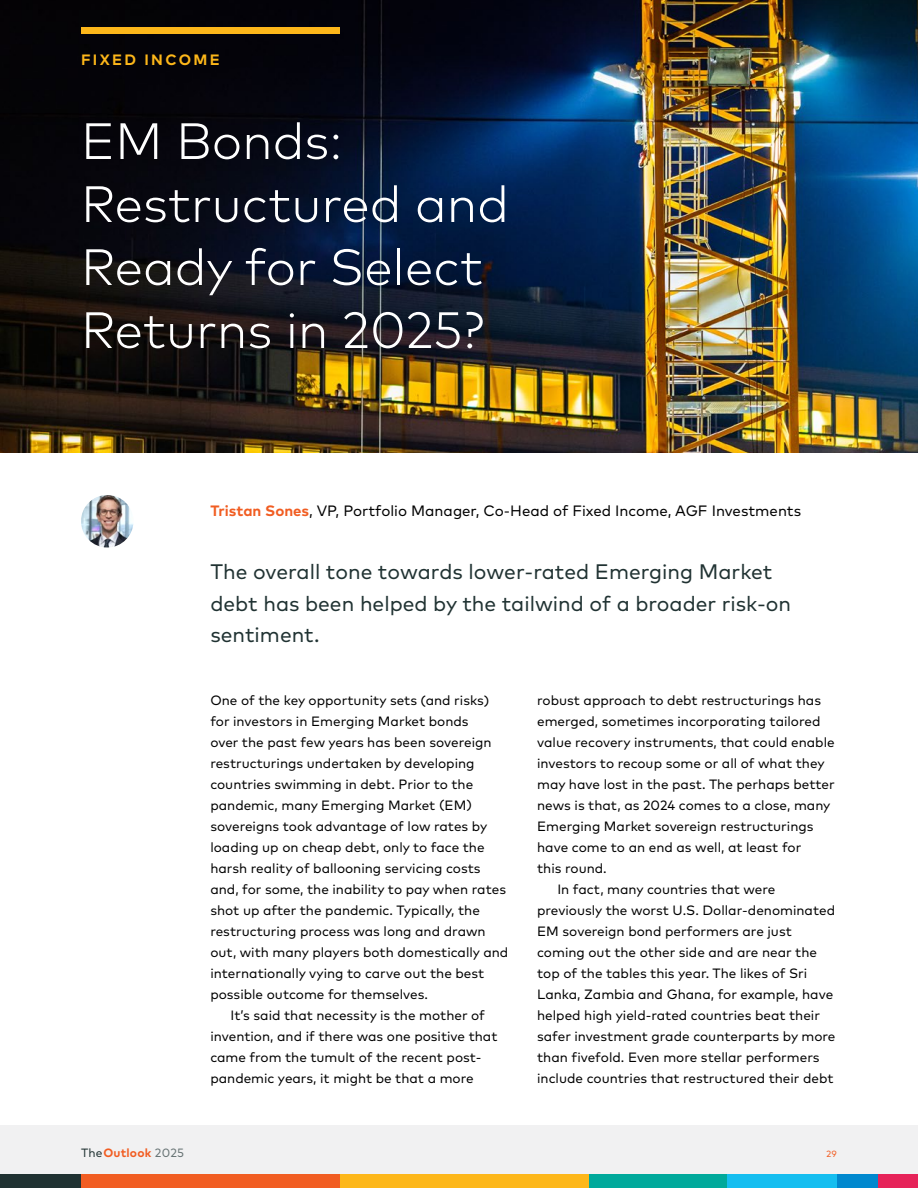
<style>
.page{position:relative;width:918px;height:1188px;background:#fff}
.page>*{position:absolute;margin:0;border:0;box-sizing:border-box;transform-origin:0 0}
.H2_-_Article_Smaller{font:300 51px/63px "Mark OT";color:#fff}
.Intro_paragraph_charcoal{font:21px/31.5px "Mark OT";color:#203232}
.Byline{font:15px "Mark OT";color:#000}
.t1{font:700 15px "Mark OT";letter-spacing:.155em;color:#fdb71a}
.Body_9_14{font:13.5px/21px "Mark OT";color:#000}
.Body_first_par{font:13.5px/21px "Mark OT";color:#000}
.t2{font:700 12px "Mark OT";letter-spacing:.015em;color:#f15d22}
.t3{font:9px "Mark OT";color:#f15d22}
.s1{font-weight:700;color:#f15d22}
.s2{font-weight:400;color:#203232}
.s3{font-weight:400;color:#677374}
</style>
<div class="page">
<div style="left:0;top:1125px;width:918px;height:55px;background:#f1f1f2"></div>
<img style="left:0;top:0;width:918px;height:453px">
<img style="left:81px;top:495px;width:53px;height:53px;border-radius:26px">
<div style="left:0;top:1174px;width:81px;height:14px;background:#203232"></div>
<div style="left:587px;top:1174px;width:141px;height:14px;background:#00a99b"></div>
<div style="left:728px;top:1174px;width:109px;height:14px;background:#15bef0"></div>
<div style="left:837px;top:1174px;width:42px;height:14px;background:#0088ce"></div>
<div style="left:878px;top:1174px;width:40px;height:14px;background:#e62359"></div>
<div style="left:81px;top:1174px;width:259px;height:14px;background:#f15d22"></div>
<div style="left:340px;top:1174px;width:248px;height:14px;background:#fdb71a"></div>
<div style="left:81px;top:27px;width:259px;height:7px;background:#fdb71a"></div>
<p class="t1" style="left:81px;top:49px;width:140px">FIXED INCOME</p>
<h2 class="H2_-_Article_Smaller" style="left:81px;top:109px;width:429px">EM Bonds:<br>Restructured and<br>Ready for Select<br>Returns in 2025?</h2>
<p class="Byline" style="left:210px;top:501px;width:592px"><span class="s1">Tristan Sones</span>, VP, Portfolio Manager, Co-Head of Fixed Income, AGF Investments</p>
<p class="Intro_paragraph_charcoal" style="left:210px;top:556px;width:582px">The overall tone towards lower-rated Emerging Market debt has been helped by the tailwind of a broader risk-on sentiment.</p>
<p class="Body_first_par" style="left:210px;top:690px;width:300px">One of the key opportunity sets (and risks) for investors in Emerging Market bonds<br>over the past few years has been sovereign restructurings undertaken by developing countries swimming in debt. Prior to the pandemic, many Emerging Market (EM) sovereigns took advantage of low rates by loading up on cheap debt, only to face the harsh reality of ballooning servicing costs and, for some, the inability to pay when rates shot up after the pandemic. Typically, the restructuring process was long and drawn out, with many players both domestically and internationally vying to carve out the best possible outcome for themselves.</p>
<p class="Body_9_14" style="left:210px;top:1005px;width:289px;text-indent:20px">It’s said that necessity is the mother of invention, and if there was one positive that came from the tumult of the recent post&shy;pandemic years, it might be that a more</p>
<p class="Body_9_14" style="left:537px;top:690px;width:299px">robust approach to debt restructurings has emerged, sometimes incorporating tailored value recovery instruments, that could enable investors to recoup some or all of what they may have lost in the past. The perhaps better news is that, as 2024 comes to a close, many Emerging Market sovereign restructurings have come to an end as well, at least for<br>this round.</p>
<p class="Body_9_14" style="left:537px;top:879px;width:300px;text-indent:20px">In fact, many countries that were previously the worst U.S. Dollar-denominated EM sovereign bond performers are just coming out the other side and are near the top of the tables this year. The likes of Sri Lanka, Zambia and Ghana, for example, have helped high yield-rated countries beat their safer investment grade counterparts by more than fivefold. Even more stellar performers include countries that restructured their debt</p>
<p class="t2" style="left:81px;top:1144px;width:105px"><span class="s2">The</span>Outlook <span class="s3">2025</span></p>
<p class="t3" style="left:826px;top:1148px;width:12px">29</p>
</div>
